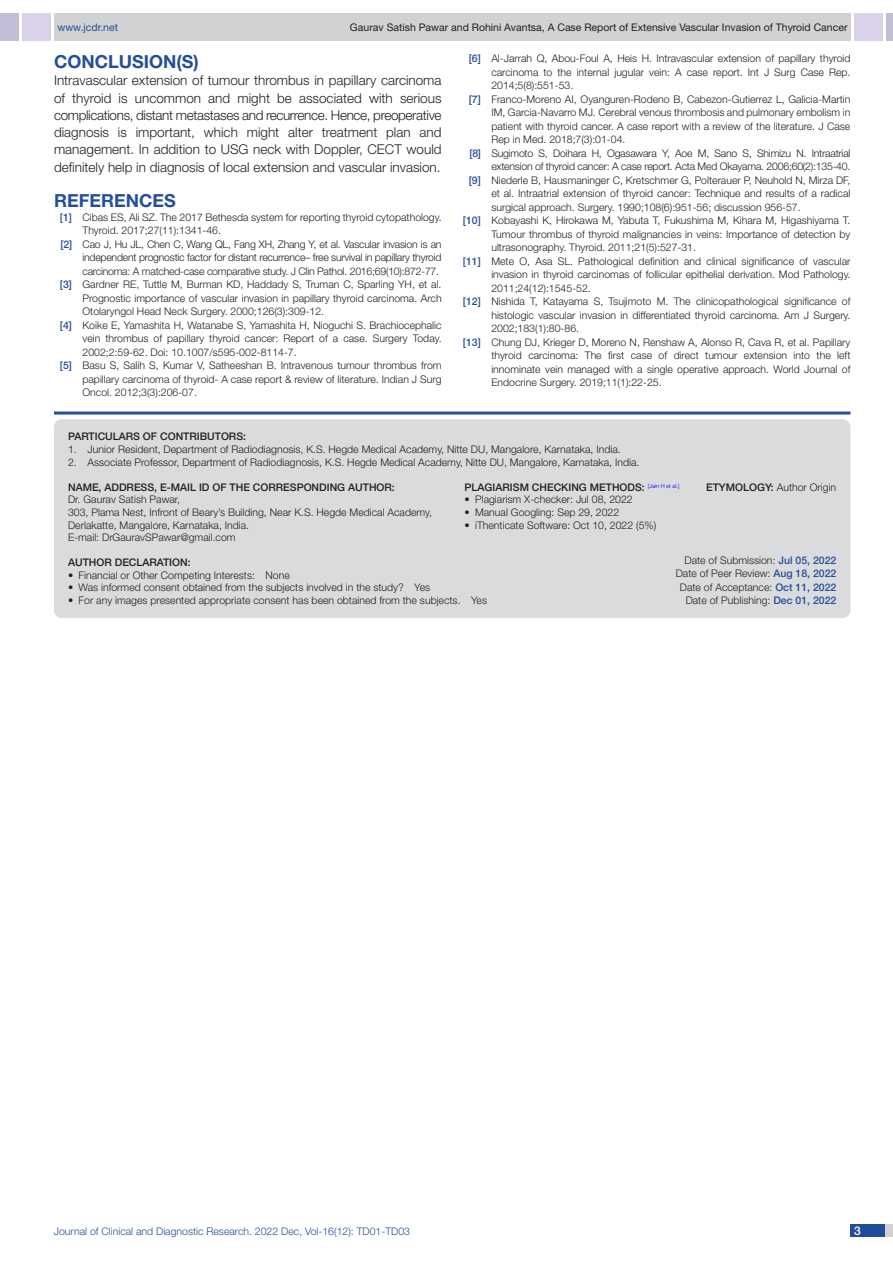
<style>
.page{position:relative;width:893px;height:1263px;background:#fff}
.page>*{position:absolute;margin:0;border:0;box-sizing:border-box;transform-origin:0 0}
.Heading{font:700 18px "Helvetica Neue";color:#244e9b}
.Body_text{font:300 13.5px/17.2px "Helvetica Neue";color:#231f20;text-align:justify}
.t1{font:500 12px "Helvetica Neue";color:#fff}
.Partic_Contri_Txt{font:300 10.5px/12.6px "Helvetica Neue";color:#231f20}
.Partic_Contri_Txt-2{font:300 10.5px "Helvetica Neue";letter-spacing:-.02em;color:#231f20}
.Partic_Contri_Head{font:500 10.5px "Helvetica Neue";color:#231f20}
.tb_txt{font:300 10.5px "Helvetica Neue";color:#231f20}
.t2{font:10.5px "Helvetica Neue";color:#231f20}
.t3{font:300 10.5px "Helvetica Neue";color:#244e9b}
.Partic_Contri_Head-2{font:300 10.5px "Helvetica Neue";color:#231f20}
.t4{font:10.5px "Helvetica Neue";color:#244e9b}
.Partic_Contri_Head-3{font:300 5.7px "Helvetica Neue";color:#00f}
.s1{font-weight:500;color:#244e9b}
.s2{font-weight:500;font-size:10.5px;color:#231f20}
.s3{font-weight:500}
</style>
<div class="page">
<div style="left:54px;top:13px;width:796px;height:28px;background:#d1d2d4"></div>
<div style="left:0;top:13px;width:19px;height:28px;background:#c2bed7"></div>
<div style="left:22px;top:13px;width:29px;height:28px;background:#d9d2e8"></div>
<div style="left:886px;top:13px;width:7px;height:28px;background:#c2bed7"></div>
<div style="left:854px;top:13px;width:29px;height:28px;background:#d9d2e8"></div>
<div style="left:850px;top:1224px;width:43px;height:13px;background:#d1d2d4"></div>
<div style="left:850px;top:1224px;width:35px;height:13px;background:#214c99"></div>
<hr style="left:54px;top:411px;width:796px;height:3px;background:#244e9b">
<div style="left:54px;top:419px;width:796px;height:199px;background:#dadbdc;border-radius:9px"></div>
<p class="t4" style="left:57px;top:21px;width:62px">www.jcdr.net</p>
<p class="t2" style="left:350px;top:21px;width:499px">Gaurav Satish Pawar and Rohini Avantsa, A Case Report of Extensive Vascular Invasion of Thyroid Cancer</p>
<p class="Heading" style="left:54px;top:51px;width:146px">CONCLUSION(S)</p>
<p class="Body_text" style="left:54px;top:72px;width:389px">Intravascular extension of tumour thrombus in papillary carcinoma of thyroid is uncommon and might be associated with serious complications, distant metastases and recurrence. Hence, preoperative diagnosis is important, which might alter treatment plan and management. In addition to USG neck with Doppler, CECT would definitely help in diagnosis of local extension and vascular invasion.</p>
<p class="Heading" style="left:54px;top:190px;width:123px">REFERENCES</p>
<p class="Partic_Contri_Txt" style="left:60px;top:211px;width:383px"><span class="s1">[1]</span> Cibas ES, Ali SZ. The 2017 Bethesda system for reporting thyroid cytopathology.</p>
<p class="Partic_Contri_Txt" style="left:82px;top:224px;width:140px">Thyroid. 2017;27(11):1341-46.</p>
<p class="Partic_Contri_Txt-2" style="left:61px;top:238px;width:382px"><span class="s1">[2]</span> Cao J, Hu JL, Chen C, Wang QL, Fang XH, Zhang Y, et al. Vascular invasion is an</p>
<p class="Partic_Contri_Txt-2" style="left:82px;top:251px;width:361px">independent prognostic factor for distant recurrence– free survival in papillary thyroid</p>
<p class="Partic_Contri_Txt-2" style="left:82px;top:265px;width:358px">carcinoma: A matched-case comparative study. J Clin Pathol. 2016;69(10):872-77.</p>
<p class="Partic_Contri_Txt" style="left:60px;top:278px;width:383px"><span class="s1">[3]</span> Gardner RE, Tuttle M, Burman KD, Haddady S, Truman C, Sparling YH, et al.</p>
<p class="Partic_Contri_Txt" style="left:82px;top:292px;width:361px">Prognostic importance of vascular invasion in papillary thyroid carcinoma. Arch</p>
<p class="Partic_Contri_Txt" style="left:82px;top:305px;width:243px">Otolaryngol Head Neck Surgery. 2000;126(3):309-12.</p>
<p class="Partic_Contri_Txt" style="left:60px;top:319px;width:383px"><span class="s1">[4]</span> Koike E, Yamashita H, Watanabe S, Yamashita H, Nioguchi S. Brachiocephalic</p>
<p class="Partic_Contri_Txt" style="left:82px;top:332px;width:361px">vein thrombus of papillary thyroid cancer: Report of a case. Surgery Today.</p>
<p class="Partic_Contri_Txt" style="left:82px;top:346px;width:216px">2002;2:59-62. Doi: 10.1007/s595-002-8114-7.</p>
<p class="Partic_Contri_Txt" style="left:60px;top:359px;width:383px"><span class="s1">[5]</span> Basu S, Salih S, Kumar V, Satheeshan B. Intravenous tumour thrombus from</p>
<p class="Partic_Contri_Txt" style="left:82px;top:373px;width:361px">papillary carcinoma of thyroid- A case report &amp; review of literature. Indian J Surg</p>
<p class="Partic_Contri_Txt" style="left:82px;top:386px;width:116px">Oncol. 2012;3(3):206-07.</p>
<p class="Partic_Contri_Txt" style="left:469px;top:52px;width:383px"><span class="s1">[6]</span> Al-Jarrah Q, Abou-Foul A, Heis H. Intravascular extension of papillary thyroid</p>
<p class="Partic_Contri_Txt" style="left:491px;top:66px;width:361px">carcinoma to the internal jugular vein: A case report. Int J Surg Case Rep.</p>
<p class="Partic_Contri_Txt" style="left:491px;top:79px;width:83px">2014;5(8):551-53.</p>
<p class="Partic_Contri_Txt" style="left:469px;top:93px;width:383px"><span class="s1">[7]</span> Franco-Moreno AI, Oyanguren-Rodeno B, Cabezon-Gutierrez L, Galicia-Martin</p>
<p class="Partic_Contri_Txt" style="left:491px;top:106px;width:361px">IM, Garcia-Navarro MJ. Cerebral venous thrombosis and pulmonary embolism in</p>
<p class="Partic_Contri_Txt" style="left:491px;top:120px;width:361px">patient with thyroid cancer. A case report with a review of the literature. J Case</p>
<p class="Partic_Contri_Txt" style="left:491px;top:133px;width:136px">Rep in Med. 2018;7(3):01-04.</p>
<p class="Partic_Contri_Txt-2" style="left:469px;top:147px;width:382px"><span class="s1">[8]</span> Sugimoto S, Doihara H, Ogasawara Y, Aoe M, Sano S, Shimizu N. Intraatrial</p>
<p class="Partic_Contri_Txt-2" style="left:491px;top:160px;width:361px">extension of thyroid cancer: A case report. Acta Med Okayama. 2006;60(2):135-40.</p>
<p class="Partic_Contri_Txt" style="left:469px;top:174px;width:383px"><span class="s1">[9]</span> Niederle B, Hausmaninger C, Kretschmer G, Polterauer P, Neuhold N, Mirza DF,</p>
<p class="Partic_Contri_Txt" style="left:491px;top:187px;width:361px">et al. Intraatrial extension of thyroid cancer: Technique and results of a radical</p>
<p class="Partic_Contri_Txt" style="left:491px;top:201px;width:311px">surgical approach. Surgery. 1990;108(6):951-56; discussion 956-57.</p>
<p class="Partic_Contri_Txt" style="left:463px;top:214px;width:389px"><span class="s1">[10]</span> Kobayashi K, Hirokawa M, Yabuta T, Fukushima M, Kihara M, Higashiyama T.</p>
<p class="Partic_Contri_Txt" style="left:491px;top:228px;width:361px">Tumour thrombus of thyroid malignancies in veins: Importance of detection by</p>
<p class="Partic_Contri_Txt" style="left:491px;top:241px;width:206px">ultrasonography. Thyroid. 2011;21(5):527-31.</p>
<p class="Partic_Contri_Txt" style="left:463px;top:255px;width:389px"><span class="s1">[11]</span> Mete O, Asa SL. Pathological definition and clinical significance of vascular</p>
<p class="Partic_Contri_Txt" style="left:491px;top:268px;width:361px">invasion in thyroid carcinomas of follicular epithelial derivation. Mod Pathology.</p>
<p class="Partic_Contri_Txt" style="left:491px;top:282px;width:101px">2011;24(12):1545-52.</p>
<p class="Partic_Contri_Txt" style="left:463px;top:295px;width:389px"><span class="s1">[12]</span> Nishida T, Katayama S, Tsujimoto M. The clinicopathological significance of</p>
<p class="Partic_Contri_Txt" style="left:491px;top:309px;width:361px">histologic vascular invasion in differentiated thyroid carcinoma. Am J Surgery.</p>
<p class="Partic_Contri_Txt" style="left:491px;top:322px;width:89px">2002;183(1):80-86.</p>
<p class="Partic_Contri_Txt" style="left:463px;top:336px;width:389px"><span class="s1">[13]</span> Chung DJ, Krieger D, Moreno N, Renshaw A, Alonso R, Cava R, et al. Papillary</p>
<p class="Partic_Contri_Txt" style="left:491px;top:349px;width:361px">thyroid carcinoma: The first case of direct tumour extension into the left</p>
<p class="Partic_Contri_Txt" style="left:491px;top:363px;width:361px">innominate vein managed with a single operative approach. World Journal of</p>
<p class="Partic_Contri_Txt" style="left:491px;top:376px;width:172px">Endocrine Surgery. 2019;11(1):22-25.</p>
<p class="Partic_Contri_Head" style="left:68px;top:430px;width:108px">PARTI CULARS OF CONT</p>
<p class="Partic_Contri_Head" style="left:189px;top:430px;width:26px">RIBUTO</p>
<p class="Partic_Contri_Head" style="left:229px;top:430px;width:19px">RS:</p>
<p class="Partic_Contri_Txt" style="left:68px;top:443px;width:554px">1. Junior Resident, Department of Radiodiagnosis, K.S. Hegde Medical Academy, Nitte DU, Mangalore, Karnataka, India.</p>
<p class="Partic_Contri_Txt" style="left:68px;top:455px;width:573px">2. Associate Professor, Department of Radiodiagnosis, K.S. Hegde Medical Academy, Nitte DU, Mangalore, Karnataka, India.</p>
<p class="Partic_Contri_Head" style="left:465px;top:481px;width:150px">PLAGIARISM CHECKING METHO</p>
<p class="Partic_Contri_Head-3" style="left:628px;top:482px;width:53px"><span class="s2">DS:</span> [Jain H et al.]</p>
<p class="tb_txt" style="left:465px;top:493px;width:170px">• Plagiarism X-checker: Jul 08, 2022</p>
<p class="tb_txt" style="left:465px;top:506px;width:156px">• Manual Googling: Sep 29, 2022</p>
<p class="tb_txt" style="left:465px;top:518px;width:193px">• iThenticate Software: Oct 10, 2022 (5%)</p>
<p class="Partic_Contri_Head" style="left:68px;top:481px;width:289px">NAME, ADDRESS, E-MAI L ID OF TH E CORRESPON DING AUTHO</p>
<p class="Partic_Contri_Head" style="left:385px;top:481px;width:12px">R:</p>
<p class="Partic_Contri_Head-2" style="left:706px;top:481px;width:132px"><span class="s3">ETYMOLOGY:</span> Author Origin</p>
<p class="Partic_Contri_Txt" style="left:68px;top:493px;width:114px">Dr. Gaurav Satish Pawar,</p>
<p class="Partic_Contri_Txt" style="left:68px;top:506px;width:365px">303, Plama Nest, Infront of Beary’s Building, Near K.S. Hegde Medical Academy,<br>Derlakatte, Mangalore, Karnataka, India.</p>
<p class="Partic_Contri_Txt" style="left:68px;top:531px;width:169px">E-mail: DrGauravSPawar@gmail.com</p>
<p class="Partic_Contri_Txt" style="left:684px;top:553px;width:153px">Date of Submission: <span class="s1">JUL 05, 2022</span></p>
<p class="Partic_Contri_Txt" style="left:676px;top:567px;width:162px">Date of Peer Review: <span class="s1">AUG 18, 2022</span></p>
<p class="Partic_Contri_Txt" style="left:680px;top:580px;width:158px">Date of Acceptance: <span class="s1">OCT 11, 2022</span></p>
<p class="Partic_Contri_Txt" style="left:686px;top:594px;width:152px">Date of Publishing: <span class="s1">DEC 01, 2022</span></p>
<p class="Partic_Contri_Head" style="left:68px;top:556px;width:55px">AUTHOR DECL</p>
<p class="Partic_Contri_Head" style="left:143px;top:556px;width:50px">ARATION:</p>
<p class="Partic_Contri_Txt" style="left:68px;top:569px;width:223px">• Financial or Other Competing Interests: None</p>
<p class="Partic_Contri_Txt" style="left:68px;top:581px;width:364px">• Was informed consent obtained from the subjects involved in the study? Yes</p>
<p class="Partic_Contri_Txt" style="left:68px;top:594px;width:420px">• For any images presented appropriate consent has been obtained from the subjects. Yes</p>
<p class="t3" style="left:54px;top:1225px;width:358px">Journal of Clinical and Diagnostic Research. 2022 Dec, Vol-16(12): TD01-TD03</p>
<p class="t1" style="left:854px;top:1223px;width:8px">3</p>
</div>
